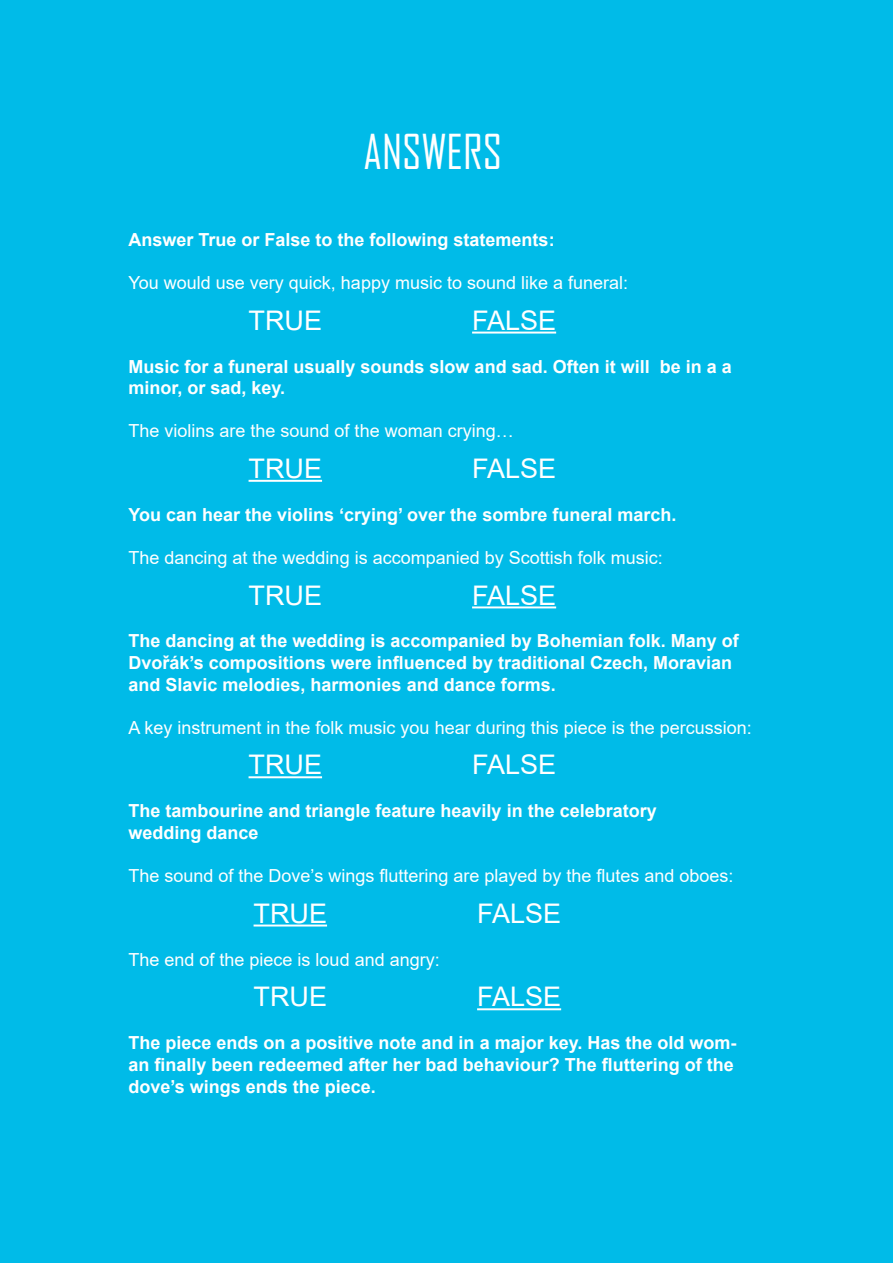
<style>
.page{position:relative;width:893px;height:1263px;background:#00bbe8}
.page>*{position:absolute;margin:0;border:0;box-sizing:border-box;transform-origin:0 0}
.t1{font:46.05px "Agency FB";color:#fff}
.t2{font:27px "Arial";color:#fff}
.t3{font:700 18px/21.6px "Arial";color:#fff}
.t4{font:18px "Arial";color:#fff}
</style>
<div class="page">
<hr style="left:472px;top:332px;width:84px;height:2px;background:#fff">
<hr style="left:249px;top:480px;width:73px;height:2px;background:#fff">
<hr style="left:472px;top:606px;width:84px;height:2px;background:#fff">
<hr style="left:249px;top:776px;width:73px;height:2px;background:#fff">
<hr style="left:254px;top:924px;width:73px;height:2px;background:#fff">
<hr style="left:477px;top:1008px;width:84px;height:2px;background:#fff">
<p class="t1" style="left:364px;top:124px;width:140px">ANSWERS</p>
<p class="t3" style="left:129px;top:229px;width:428px">Answer True or False to the following statements:</p>
<p class="t4" style="left:129px;top:270px;width:501px">You would use very quick, happy music to sound like a funeral:</p>
<p class="t2" style="left:249px;top:302px;width:75px">TRUE</p>
<p class="t2" style="left:472px;top:302px;width:86px">FALSE</p>
<p class="t3" style="left:129px;top:356px;width:605px">Music for a funeral usually sounds slow and sad. Often it will be in a a minor, or sad, key.</p>
<p class="t4" style="left:129px;top:418px;width:387px">The violins are the sound of the woman crying…</p>
<p class="t2" style="left:249px;top:450px;width:75px">TRUE</p>
<p class="t2" style="left:472px;top:450px;width:85px">FALSE</p>
<p class="t3" style="left:129px;top:504px;width:549px">You can hear the violins ‘crying’ over the sombre funeral march.</p>
<p class="t4" style="left:129px;top:545px;width:536px">The dancing at the wedding is accompanied by Scottish folk music:</p>
<p class="t2" style="left:249px;top:576px;width:75px">TRUE</p>
<p class="t2" style="left:472px;top:576px;width:86px">FALSE</p>
<p class="t3" style="left:129px;top:630px;width:612px">The dancing at the wedding is accompanied by Bohemian folk. Many of<br>Dvořák’s compositions were influenced by traditional Czech, Moravian and Slavic melodies, harmonies and dance forms.</p>
<p class="t4" style="left:129px;top:715px;width:625px">A key instrument in the folk music you hear during this piece is the percussion:</p>
<p class="t2" style="left:249px;top:746px;width:75px">TRUE</p>
<p class="t2" style="left:472px;top:746px;width:85px">FALSE</p>
<p class="t3" style="left:129px;top:800px;width:530px">The tambourine and triangle feature heavily in the celebratory wedding dance</p>
<p class="t4" style="left:129px;top:863px;width:607px">The sound of the Dove’s wings fluttering are played by the flutes and oboes:</p>
<p class="t2" style="left:254px;top:894px;width:75px">TRUE</p>
<p class="t2" style="left:477px;top:894px;width:85px">FALSE</p>
<p class="t4" style="left:129px;top:947px;width:313px">The end of the piece is loud and angry:</p>
<p class="t2" style="left:254px;top:978px;width:75px">TRUE</p>
<p class="t2" style="left:477px;top:978px;width:86px">FALSE</p>
<p class="t3" style="left:129px;top:1032px;width:609px">The piece ends on a positive note and in a major key. Has the old wom&shy;an finally been redeemed after her bad behaviour? The fluttering of the dove’s wings ends the piece.</p>
</div>
